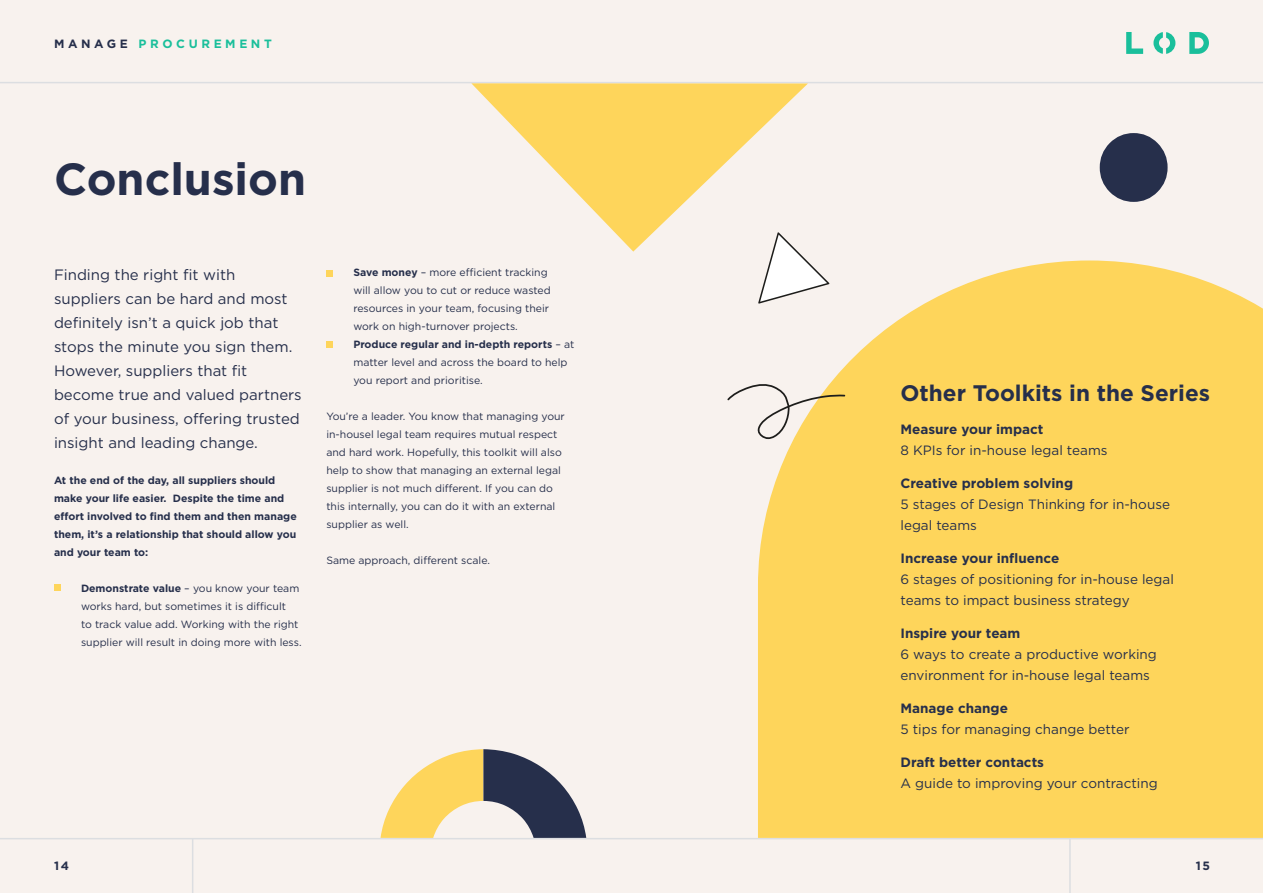
<style>
.page{position:relative;width:1263px;height:893px;background:#f8f2ee}
.page>*{position:absolute;margin:0;border:0;box-sizing:border-box;transform-origin:0 0}
.t1{font:700 45px "Gotham";color:#262f4b}
.t2{font:700 22.5px "Gotham";color:#262f4b}
.t3{font:15px/24px "Gotham";color:#262f4b}
.t4{font:13.5px/21px "Gotham";color:#262f4b}
.t5{font:700 13.5px "Gotham";color:#262f4b}
.t6{font:700 12px "Gotham";letter-spacing:.3em;color:#1abf9b}
.t7{font:700 12px "Gotham";color:#262f4b}
.t8{font:10.5px/18px "Gotham";color:#262f4b}
.t9{font:700 10.5px/18px "Gotham";color:#262f4b}
.s1{color:#262f4b}
.s2{font-weight:700}
</style>
<div class="page">
<svg style="left:1126px;top:32px;width:17px;height:22px"></svg>
<svg style="left:1153px;top:32px;width:22px;height:22px"></svg>
<svg style="left:1189px;top:32px;width:20px;height:22px"></svg>
<hr style="left:0;top:82px;width:1263px;height:1px;background:#dcdee1">
<hr style="left:0;top:838px;width:1263px;height:1px;background:#dcdee1">
<hr style="left:1069px;top:838px;width:2px;height:55px;background:#dcdee1">
<hr style="left:192px;top:838px;width:1px;height:55px;background:#dcdee1">
<svg style="left:758px;top:260px;width:505px;height:578px;background:#fdd765"></svg>
<svg style="left:471px;top:83px;width:337px;height:169px;fill:#fed55b"></svg>
<svg style="left:758px;top:232px;width:71px;height:72px"></svg>
<svg style="left:727px;top:383px;width:118px;height:56px"></svg>
<svg style="left:1100px;top:133px;width:67px;height:69px"></svg>
<div style="left:326px;top:270px;width:7px;height:6px;background:#fed55b"></div>
<div style="left:326px;top:341px;width:7px;height:7px;background:#fed55b"></div>
<svg style="left:54px;top:585px;width:6px;height:6px"></svg>
<svg style="left:380px;top:749px;width:206px;height:89px"></svg>
<p class="t6" style="left:54px;top:36px;width:219px"><span class="s1">MANAGE</span> PROCUREMENT</p>
<p class="t1" style="left:54px;top:149px;width:254px">Conclusion</p>
<p class="t3" style="left:54px;top:262px;width:249px">Finding the right fit with suppliers can be hard and most definitely isn’t a quick job that stops the minute you sign them.<br>However, suppliers that fit become true and valued partners of your business, offering trusted insight and leading change.</p>
<p class="t9" style="left:54px;top:471px;width:244px">At the end of the day, all suppliers should make your life easier. Despite the time and effort involved to find them and then manage them, it’s a relationship that should allow you and your team to:</p>
<p class="t8" style="left:81px;top:579px;width:222px;text-indent:-27px"><span class="s2">• Demonstrate value</span> – you know your team works hard, but sometimes it is difficult<br>to track value add. Working with the right supplier will result in doing more with less.</p>
<p class="t8" style="left:353px;top:263px;width:199px;text-indent:-27px"><span class="s2">• Save money</span> – more efficient tracking will allow you to cut or reduce wasted resources in your team, focusing their work on high-turnover projects.</p>
<p class="t8" style="left:353px;top:335px;width:223px;text-indent:-27px"><span class="s2">• Produce regular and in-depth reports</span> – at matter level and across the board to help you report and prioritise.</p>
<p class="t8" style="left:326px;top:407px;width:240px">You’re a leader. You know that managing your in-housel legal team requires mutual respect and hard work. Hopefully, this toolkit will also help to show that managing an external legal supplier is not much different. If you can do this internally, you can do it with an external supplier as well.</p>
<p class="t8" style="left:326px;top:551px;width:165px">Same approach, different scale.</p>
<p class="t2" style="left:900px;top:378px;width:311px">Other Toolkits in the Series</p>
<p class="t5" style="left:900px;top:420px;width:145px">Measure your impact</p>
<p class="t4" style="left:900px;top:439px;width:209px">8 KPIs for in-house legal teams</p>
<p class="t5" style="left:900px;top:474px;width:174px">Creative problem solving</p>
<p class="t4" style="left:900px;top:493px;width:271px">5 stages of Design Thinking for in-house</p>
<p class="t4" style="left:900px;top:514px;width:78px">legal teams</p>
<p class="t5" style="left:900px;top:549px;width:160px">Increase your influence</p>
<p class="t4" style="left:900px;top:568px;width:275px">6 stages of positioning for in-house legal teams to impact business strategy</p>
<p class="t5" style="left:900px;top:624px;width:121px">Inspire your team</p>
<p class="t4" style="left:900px;top:643px;width:258px">6 ways to create a productive working environment for in-house legal teams</p>
<p class="t5" style="left:900px;top:699px;width:109px">Manage change</p>
<p class="t4" style="left:900px;top:718px;width:231px">5 tips for managing change better</p>
<p class="t5" style="left:900px;top:753px;width:145px">Draft better contacts</p>
<p class="t4" style="left:900px;top:772px;width:259px">A guide to improving your contracting</p>
<p class="t7" style="left:54px;top:858px;width:17px">14</p>
<p class="t7" style="left:1196px;top:858px;width:16px">15</p>
</div>
